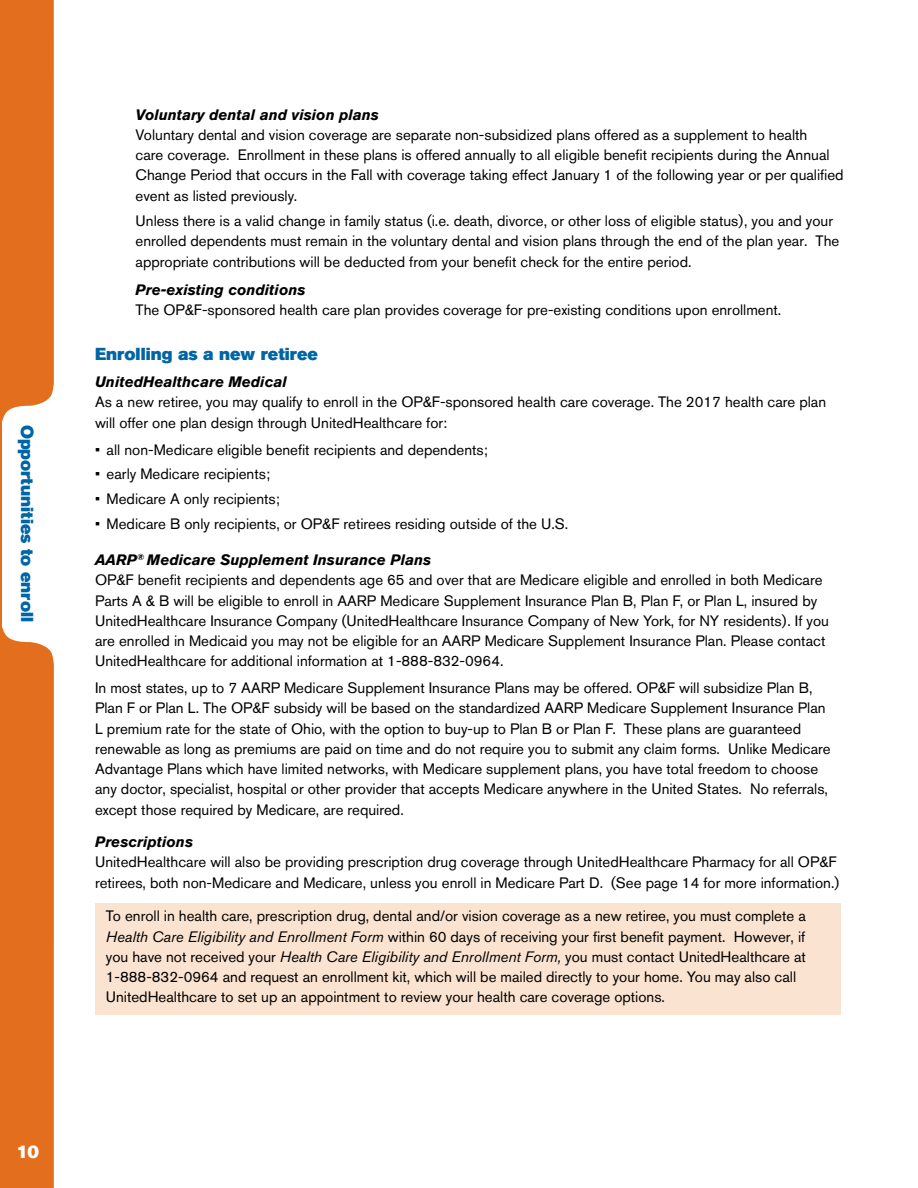
<style>
.page{position:relative;width:918px;height:1188px;background:#fff}
.page>*{position:absolute;margin:0;border:0;box-sizing:border-box;transform-origin:0 0}
.t1{font:18px "Akzidenz Grotesk BQ Super";color:#fff}
.t2{font:17.25px "Akzidenz Grotesk BQ Super";color:#0065a4}
.t3{font:15px/20.2px "Akzidenz Grotesk BQ";color:#000}
.t4{font:italic 700 15px "Akzidenz Grotesk BQ";color:#000}
.s1{font-weight:700;font-style:italic}
.s2{font-style:italic}
</style>
<div class="page">
<div style="left:95px;top:903px;width:746px;height:112px;background:#fae3d0"></div>
<svg style="left:1px;top:0;width:53px;height:432px;background:#e4782c"></svg>
<div style="left:1px;top:617px;width:53px;height:571px;background:#e36f1e"></div>
<hr style="left:0;top:0;width:1px;height:1188px;background:#e36f1e">
<p class="t2" style="left:37px;top:424px;width:199px;rotate:90deg">Opportunities to enroll</p>
<p class="t4" style="left:136px;top:105px;width:245px">Voluntary dental and vision plans</p>
<p class="t3" style="left:136px;top:124px;width:710px">Voluntary dental and vision coverage are separate non-subsidized plans offered as a supplement to health<br>care coverage. Enrollment in these plans is offered annually to all eligible benefit recipients during the Annual Change Period that occurs in the Fall with coverage taking effect January 1 of the following year or per qualified event as listed previously.</p>
<p class="t3" style="left:136px;top:211px;width:705px">Unless there is a valid change in family status (i.e. death, divorce, or other loss of eligible status), you and your enrolled dependents must remain in the voluntary dental and vision plans through the end of the plan year. The appropriate contributions will be deducted from your benefit check for the entire period.</p>
<p class="t4" style="left:136px;top:281px;width:172px">Pre-existing conditions</p>
<p class="t3" style="left:136px;top:300px;width:647px">The OP&amp;F-sponsored health care plan provides coverage for pre-existing conditions upon enrollment.</p>
<p class="t2" style="left:95px;top:344px;width:224px">Enrolling as a new retiree</p>
<p class="t4" style="left:95px;top:373px;width:193px">UnitedHealthcare Medical</p>
<p class="t3" style="left:95px;top:392px;width:733px">As a new retiree, you may qualify to enroll in the OP&amp;F-sponsored health care coverage. The 2017 health care plan will offer one plan design through UnitedHealthcare for:</p>
<p class="t3" style="left:95px;top:439px;width:394px">• all non-Medicare eligible benefit recipients and dependents;</p>
<p class="t3" style="left:95px;top:464px;width:177px">• early Medicare recipients;</p>
<p class="t3" style="left:95px;top:489px;width:186px">• Medicare A only recipients;</p>
<p class="t3" style="left:95px;top:513px;width:475px">• Medicare B only recipients, or OP&amp;F retirees residing outside of the U.S.</p>
<p class="t3" style="left:95px;top:550px;width:735px"><span class="s1">AARP</span><sup>®</sup> <span class="s1">Medicare Supplement Insurance Plans<br></span>OP&amp;F benefit recipients and dependents age 65 and over that are Medicare eligible and enrolled in both Medicare Parts A &amp; B will be eligible to enroll in AARP Medicare Supplement Insurance Plan B, Plan F, or Plan L, insured by UnitedHealthcare Insurance Company (UnitedHealthcare Insurance Company of New York, for NY residents). If you are enrolled in Medicaid you may not be eligible for an AARP Medicare Supplement Insurance Plan. Please contact UnitedHealthcare for additional information at 1-888-832-0964.</p>
<p class="t3" style="left:95px;top:678px;width:737px">In most states, up to 7 AARP Medicare Supplement Insurance Plans may be offered. OP&amp;F will subsidize Plan B, Plan F or Plan L. The OP&amp;F subsidy will be based on the standardized AARP Medicare Supplement Insurance Plan L premium rate for the state of Ohio, with the option to buy-up to Plan B or Plan F. These plans are guaranteed renewable as long as premiums are paid on time and do not require you to submit any claim forms. Unlike Medicare Advantage Plans which have limited networks, with Medicare supplement plans, you have total freedom to choose any doctor, specialist, hospital or other provider that accepts Medicare anywhere in the United States. No referrals, except those required by Medicare, are required.</p>
<p class="t4" style="left:95px;top:833px;width:100px">Prescriptions</p>
<p class="t3" style="left:95px;top:852px;width:746px">UnitedHealthcare will also be providing prescription drug coverage through UnitedHealthcare Pharmacy for all OP&amp;F retirees, both non-Medicare and Medicare, unless you enroll in Medicare Part D. (See page 14 for more information.)</p>
<p class="t3" style="left:106px;top:906px;width:702px">To enroll in health care, prescription drug, dental and/or vision coverage as a new retiree, you must complete a <span class="s2">Health Care Eligibility and Enrollment Form</span> within 60 days of receiving your first benefit payment. However, if you have not received your <span class="s2">Health Care Eligibility and Enrollment Form,</span> you must contact UnitedHealthcare at 1-888-832-0964 and request an enrollment kit, which will be mailed directly to your home. You may also call UnitedHealthcare to set up an appointment to review your health care coverage options.</p>
<p class="t1" style="left:16px;top:1141px;width:24px">10</p>
</div>
